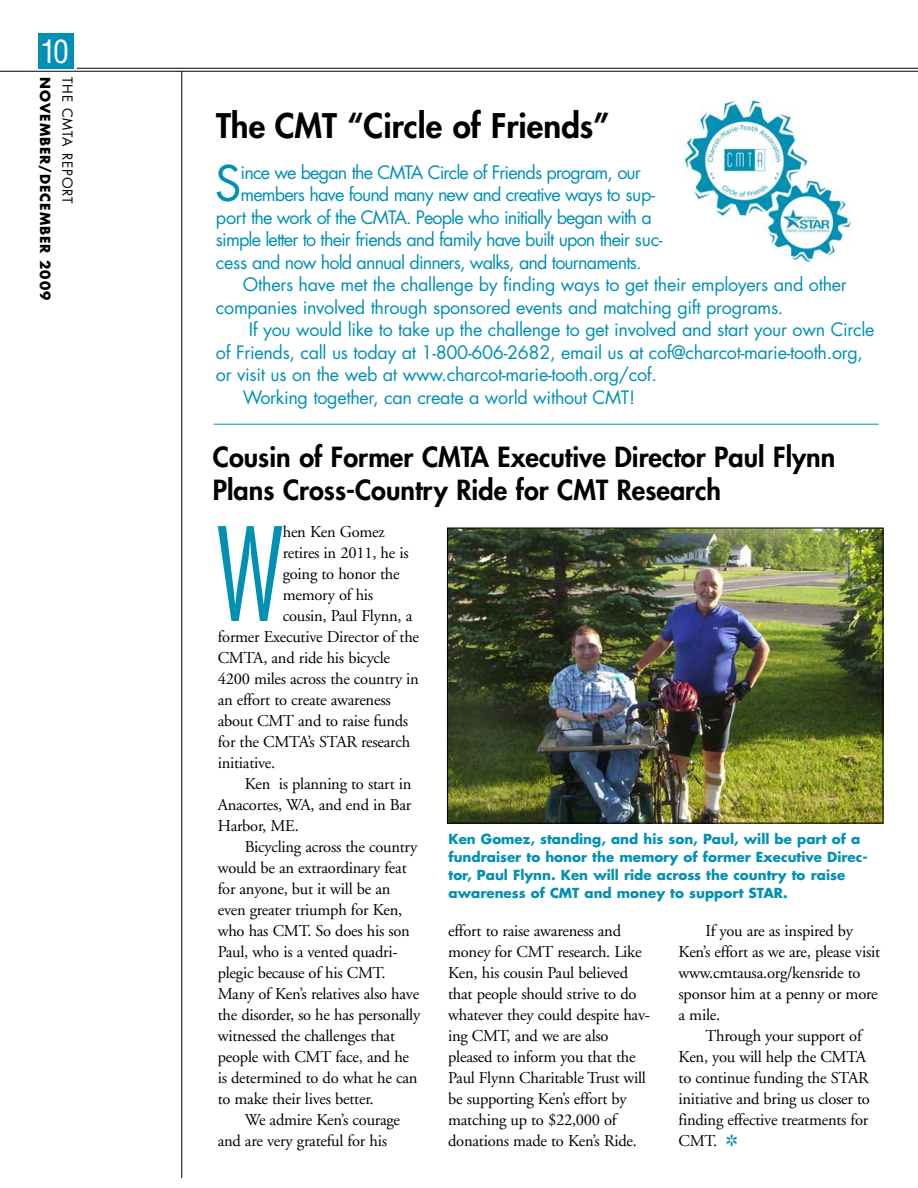
<style>
.page{position:relative;width:918px;height:1188px;background:#fff}
.page>*{position:absolute;margin:0;border:0;box-sizing:border-box;transform-origin:0 0}
.t1{font:300 condensed 125.85px "Futura";color:#0090b3;scale:.9 1}
.t2{font:47.85px "Futura";color:#0090b3}
.t3{font:800 33px "Futura";color:#000}
.t4{font:condensed 31.5px "Helvetica";color:#fff}
.t5{font:800 27px/33px "Futura";color:#000}
.t6{font:18px "Futura";letter-spacing:-.02em;color:#0090b3}
.t7{font:18px "Futura";letter-spacing:-.05em;color:#0090b3}
.t8{font:16.5px/21px "Adobe Garamond";letter-spacing:-.015em;color:#000}
.t9{font:700 13.5px/18px "Futura";color:#0090b3}
.t10{font:700 13.5px "Futura";letter-spacing:.07em;color:#000}
.t11{font:13.5px "Futura";letter-spacing:.06em;color:#000}
.s1{color:#0090b3}
</style>
<div class="page">
<hr style="left:181px;top:71px;width:1px;height:1107px;background:#000">
<div style="left:38px;top:34px;width:36px;height:35px;background:#0090b3"></div>
<hr style="left:0;top:71px;width:918px;height:1px;background:#000">
<hr style="left:77px;top:68px;width:841px;height:1px;background:#000">
<img style="left:684px;top:97px;width:168px;height:170px">
<hr style="left:214px;top:424px;width:665px;height:1px;background:#0090b3">
<img style="left:449px;top:530px;width:432px;height:292px">
<div style="left:447px;top:528px;width:436px;height:296px;border:1px solid #000"></div>
<h3 class="t4" style="left:40px;top:39px;width:30px">10</h3>
<p class="t10" style="left:51px;top:77px;width:224px;rotate:90deg">NOVEMBER/DECEMBER 2009</p>
<p class="t11" style="left:74px;top:77px;width:127px;rotate:90deg">THE CMTA REPORT</p>
<h3 class="t3" style="left:216px;top:110px;width:395px">The CMT “Circle of Friends”</h3>
<h2 class="t2" style="left:215px;top:161px;width:28px">S</h2>
<p class="t7" style="left:241px;top:164px;width:402px">ince we began the CMTA Circle of Friends program, our</p>
<p class="t7" style="left:241px;top:186px;width:416px">members have found many new and creative ways to sup-</p>
<p class="t7" style="left:216px;top:209px;width:437px">port the work of the CMTA. People who initially began with a</p>
<p class="t7" style="left:216px;top:231px;width:448px">simple letter to their friends and family have built upon their suc-</p>
<p class="t7" style="left:216px;top:254px;width:427px">cess and now hold annual dinners, walks, and tournaments.</p>
<p class="t6" style="left:243px;top:276px;width:605px">Others have met the challenge by finding ways to get their employers and other</p>
<p class="t6" style="left:216px;top:299px;width:569px">companies involved through sponsored events and matching gift programs.</p>
<p class="t6" style="left:249px;top:321px;width:627px">If you would like to take up the challenge to get involved and start your own Circle</p>
<p class="t6" style="left:216px;top:344px;width:649px">of Friends, call us today at 1-800-606-2682, email us at cof@charcot-marie-tooth.org,</p>
<p class="t6" style="left:216px;top:366px;width:443px">or visit us on the web at www.charcot-marie-tooth.org/cof.</p>
<p class="t6" style="left:243px;top:389px;width:394px">Working together, can create a world without CMT!</p>
<h3 class="t5" style="left:213px;top:442px;width:624px">Cousin of Former CMTA Executive Director Paul Flynn<br>Plans Cross-Country Ride for CMT Research</h3>
<h1 class="t1" style="left:216px;top:520px;width:78px">W</h1>
<p class="t8" style="left:283px;top:523px;width:104px">hen Ken Gomez</p>
<p class="t8" style="left:283px;top:544px;width:127px">retires in 2011, he is</p>
<p class="t8" style="left:283px;top:565px;width:118px">going to honor the</p>
<p class="t8" style="left:283px;top:586px;width:92px">memory of his</p>
<p class="t8" style="left:283px;top:607px;width:131px">cousin, Paul Flynn, a</p>
<p class="t8" style="left:218px;top:628px;width:203px">former Executive Director of the</p>
<p class="t8" style="left:218px;top:649px;width:174px">CMTA, and ride his bicycle</p>
<p class="t8" style="left:218px;top:670px;width:203px">4200 miles across the country in</p>
<p class="t8" style="left:218px;top:691px;width:175px">an effort to create awareness</p>
<p class="t8" style="left:218px;top:712px;width:192px">about CMT and to raise funds</p>
<p class="t8" style="left:218px;top:733px;width:194px">for the CMTA’s STAR research</p>
<p class="t8" style="left:218px;top:754px;width:59px">initiative.</p>
<p class="t8" style="left:245px;top:775px;width:168px">Ken is planning to start in</p>
<p class="t8" style="left:218px;top:796px;width:195px">Anacortes, WA, and end in Bar</p>
<p class="t8" style="left:218px;top:817px;width:83px">Harbor, ME.</p>
<p class="t8" style="left:245px;top:838px;width:174px">Bicycling across the country</p>
<p class="t8" style="left:218px;top:859px;width:191px">would be an extraordinary feat</p>
<p class="t8" style="left:218px;top:880px;width:174px">for anyone, but it will be an</p>
<p class="t8" style="left:218px;top:901px;width:186px">even greater triumph for Ken,</p>
<p class="t8" style="left:218px;top:922px;width:194px">who has CMT. So does his son</p>
<p class="t8" style="left:218px;top:943px;width:181px">Paul, who is a vented quadri-</p>
<p class="t8" style="left:218px;top:964px;width:169px">plegic because of his CMT.</p>
<p class="t8" style="left:218px;top:985px;width:203px">Many of Ken’s relatives also have</p>
<p class="t8" style="left:218px;top:1006px;width:204px">the disorder, so he has personally</p>
<p class="t8" style="left:218px;top:1027px;width:179px">witnessed the challenges that</p>
<p class="t8" style="left:218px;top:1048px;width:193px">people with CMT face, and he</p>
<p class="t8" style="left:218px;top:1069px;width:201px">is determined to do what he can</p>
<p class="t8" style="left:218px;top:1090px;width:157px">to make their lives better.</p>
<p class="t8" style="left:245px;top:1111px;width:157px">We admire Ken’s courage</p>
<p class="t8" style="left:218px;top:1132px;width:171px">and are very grateful for his</p>
<p class="t9" style="left:448px;top:831px;width:421px">Ken Gomez, standing, and his son, Paul, will be part of a fundraiser to honor the memory of former Executive Direc&shy;tor, Paul Flynn. Ken will ride across the country to raise awareness of CMT and money to support STAR.</p>
<p class="t8" style="left:448px;top:922px;width:204px">effort to raise awareness and money for CMT research. Like<br>Ken, his cousin Paul believed that people should strive to do whatever they could despite hav&shy;ing CMT, and we are also pleased to inform you that the<br>Paul Flynn Charitable Trust will be supporting Ken’s effort by matching up to $22,000 of donations made to Ken’s Ride.</p>
<p class="t8" style="left:679px;top:922px;width:203px;text-indent:27px">If you are as inspired by<br>Ken’s effort as we are, please visit www.cmtausa.org/kensride to sponsor him at a penny or more a mile.</p>
<p class="t8" style="left:679px;top:1027px;width:193px;text-indent:27px">Through your support of<br>Ken, you will help the CMTA to continue funding the STAR initiative and bring us closer to finding effective treatments for<br>CMT. <span class="s1">✲</span></p>
</div>
